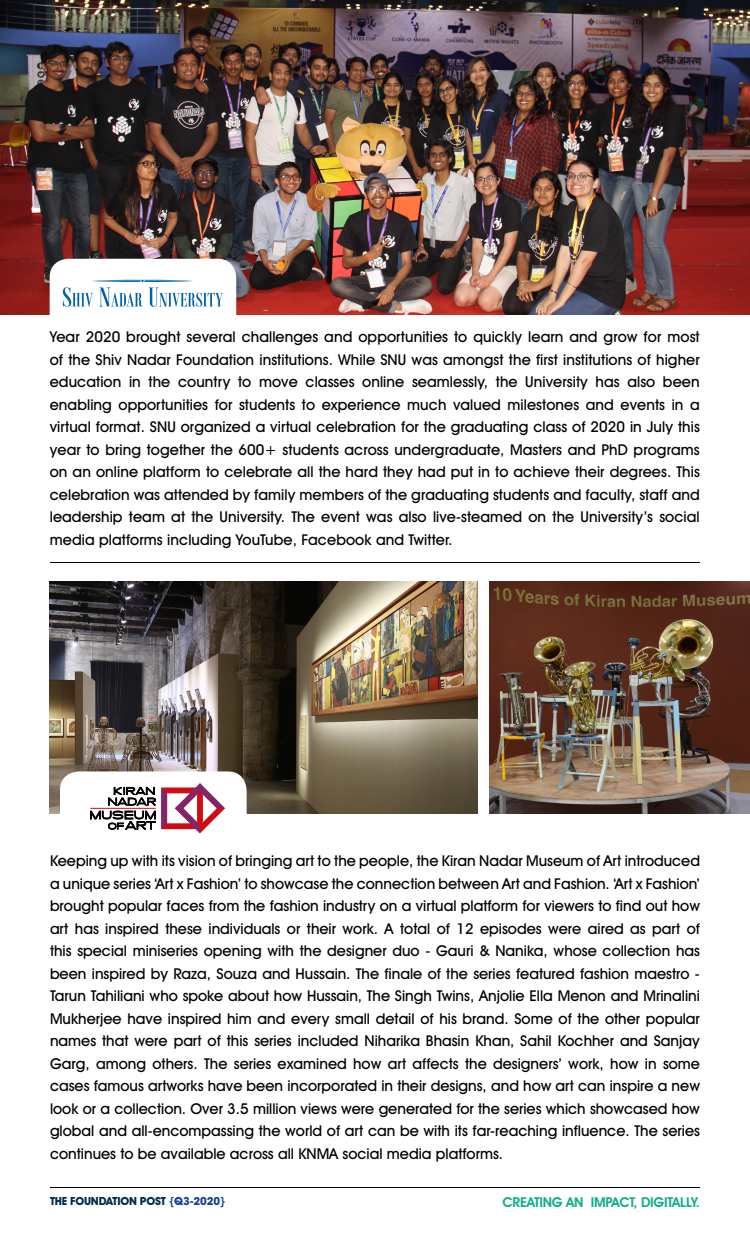
<style>
.page{position:relative;width:750px;height:1250px;background:#fff}
.page>*{position:absolute;margin:0;border:0;box-sizing:border-box;transform-origin:0 0}
.t1{font:500 15px/22.5px "Avant Garde IT Cby BT";color:#000;text-align:justify}
.t2{font:600 13.75px "Avant Garde IT Cby BT";letter-spacing:-.02em;color:#16ae8c}
.t3{font:700 11.25px "Avant Garde IT Cby BT";letter-spacing:-.02em;color:#00304f}
.s1{color:#164194}
</style>
<div class="page">
<hr style="left:50px;top:1187px;width:650px;height:1px;background:#000">
<img style="left:0;top:0;width:750px;height:315px">
<div style="left:50px;top:259px;width:186px;height:101px;background:#fff;border-radius:19px"></div>
<hr style="left:50px;top:562px;width:650px;height:1px;background:#000">
<img style="left:50px;top:581px;width:427px;height:233px">
<img style="left:490px;top:581px;width:260px;height:233px">
<div style="left:60px;top:771px;width:187px;height:102px;background:#fff;border-radius:19px"></div>
<svg style="left:63px;top:279px;width:160px;height:28px"></svg>
<svg style="left:90px;top:783px;width:135px;height:50px"></svg>
<hr style="left:90px;top:808px;width:66px;height:1px;background:#e30613">
<p class="t1" style="left:50px;top:326px;width:652px">Year 2020 brought several challenges and opportunities to quickly learn and grow for most of the Shiv Nadar Foundation institutions. While SNU was amongst the first institutions of higher education in the country to move classes online seamlessly, the University has also been enabling opportunities for students to experience much valued milestones and events in a virtual format. SNU organized a virtual celebration for the graduating class of 2020 in July this year to bring together the 600+ students across undergraduate, Masters and PhD programs on an online platform to celebrate all the hard they had put in to achieve their degrees. This celebration was attended by family members of the graduating students and faculty, staff and leadership team at the University. The event was also live-steamed on the University’s social media platforms including YouTube, Facebook and Twitter.</p>
<p class="t1" style="left:50px;top:850px;width:652px">Keeping up with its vision of bringing art to the people, the Kiran Nadar Museum of Art introduced a unique series ‘Art x Fashion’ to showcase the connection between Art and Fashion. ‘Art x Fashion’ brought popular faces from the fashion industry on a virtual platform for viewers to find out how art has inspired these individuals or their work. A total of 12 episodes were aired as part of this special miniseries opening with the designer duo - Gauri &amp; Nanika, whose collection has been inspired by Raza, Souza and Hussain. The finale of the series featured fashion maestro - Tarun Tahiliani who spoke about how Hussain, The Singh Twins, Anjolie Ella Menon and Mrinalini Mukherjee have inspired him and every small detail of his brand. Some of the other popular names that were part of this series included Niharika Bhasin Khan, Sahil Kochher and Sanjay Garg, among others. The series examined how art affects the designers’ work, how in some cases famous artworks have been incorporated in their designs, and how art can inspire a new look or a collection. Over 3.5 million views were generated for the series which showcased how global and all-encompassing the world of art can be with its far-reaching influence. The series continues to be available across all KNMA social media platforms.</p>
<p class="t3" style="left:50px;top:1194px;width:177px">THE FOUNDATION POST <span class="s1">{Q3-2020}</span></p>
<p class="t2" style="left:502px;top:1194px;width:199px">CREATING AN IMPACT, DIGITALLY.</p>
</div>
